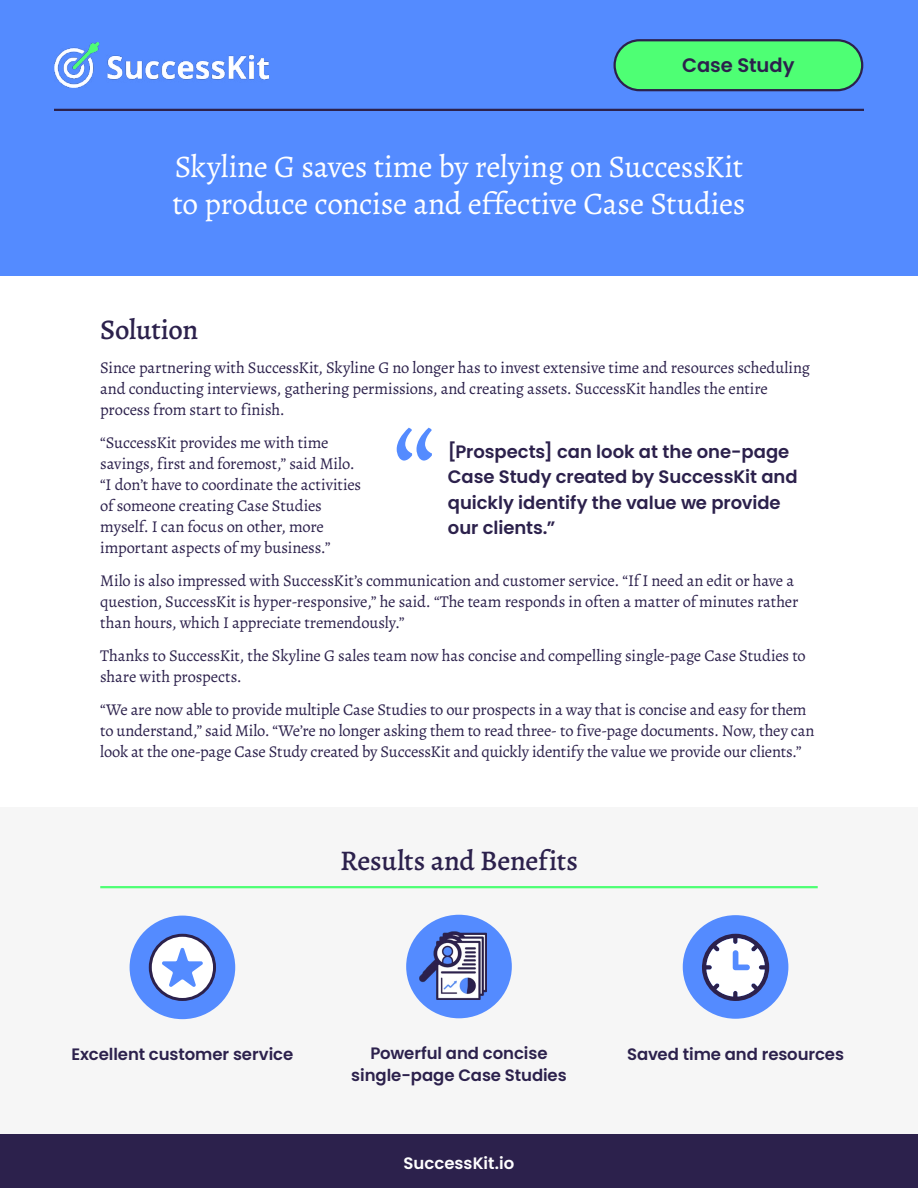
<style>
.page{position:relative;width:918px;height:1188px;background:#fff}
.page>*{position:absolute;margin:0;border:0;box-sizing:border-box;transform-origin:0 0}
.t1{font:31.5px/37.5px "Alegreya";letter-spacing:-.01em;color:#fff}
.t2{font:500 28.5px "Alegreya";letter-spacing:-.01em;color:#2c214c}
.t3{font:600 19.5px "Poppins";letter-spacing:-.005em;color:#2c214c}
.t4{font:600 18px/25.5px "Poppins";letter-spacing:-.005em;color:#2c214c}
.t5{font:16.5px/21px "Alegreya";letter-spacing:-.01em;color:#2c214c}
.t6{font:600 16.5px/22.5px "Poppins";letter-spacing:-.005em;color:#2c214c;text-align:center}
.t7{font:600 16.5px "Poppins";color:#fff}
</style>
<div class="page">
<div style="left:0;top:0;width:918px;height:276px;background:#548bff"></div>
<div style="left:615px;top:40px;width:247px;height:50px;background:#4eff74;border-radius:25px"></div>
<div style="left:614px;top:39px;width:249px;height:52px;border:2px solid #2c214c;border-radius:25px"></div>
<img style="left:54px;top:42px;width:214px;height:45px">
<hr style="left:54px;top:109px;width:810px;height:2px;background:#2c214c">
<div style="left:0;top:808px;width:918px;height:380px;background:#f6f6f6"></div>
<div style="left:0;top:1134px;width:918px;height:54px;background:#2c214c"></div>
<div style="left:683px;top:915px;width:105px;height:104px;background:#548bff;border-radius:50%"></div>
<hr style="left:100px;top:886px;width:718px;height:2px;background:#4eff74">
<div style="left:130px;top:916px;width:105px;height:103px;background:#548bff;border-radius:50%"></div>
<svg style="left:150px;top:935px;width:65px;height:64px"></svg>
<div style="left:149px;top:934px;width:67px;height:67px;border:3px solid #2c214c;border-radius:50%"></div>
<svg style="left:161px;top:947px;width:43px;height:41px"></svg>
<div style="left:406px;top:915px;width:106px;height:103px;background:#548bff;border-radius:50%"></div>
<img style="left:419px;top:931px;width:68px;height:69px">
<svg style="left:397px;top:428px;width:35px;height:33px"></svg>
<svg style="left:702px;top:934px;width:67px;height:67px"></svg>
<p class="t3" style="left:682px;top:54px;width:114px">Case Study</p>
<h1 class="t1" style="left:173px;top:147px;width:574px">Skyline G saves time by relying on SuccessKit to produce concise and effective Case Studies</h1>
<h2 class="t2" style="left:100px;top:311px;width:100px">Solution</h2>
<p class="t5" style="left:100px;top:357px;width:711px">Since partnering with SuccessKit, Skyline G no longer has to invest extensive time and resources scheduling and conducting interviews, gathering permissions, and creating assets. SuccessKit handles the entire process from start to finish.</p>
<p class="t5" style="left:100px;top:432px;width:262px">“SuccessKit provides me with time savings, first and foremost,” said Milo. “I don’t have to coordinate the activities of someone creating Case Studies myself. I can focus on other, more important aspects of my business.”</p>
<p class="t5" style="left:100px;top:570px;width:700px">Milo is also impressed with SuccessKit’s communication and customer service. “If I need an edit or have a question, SuccessKit is hyper-responsive,” he said. “The team responds in often a matter of minutes rather than hours, which I appreciate tremendously.”</p>
<p class="t5" style="left:100px;top:645px;width:707px">Thanks to SuccessKit, the Skyline G sales team now has concise and compelling single-page Case Studies to share with prospects.</p>
<p class="t5" style="left:100px;top:699px;width:716px">“We are now able to provide multiple Case Studies to our prospects in a way that is concise and easy for them to understand,” said Milo. “We’re no longer asking them to read three- to five-page documents. Now, they can look at the one-page Case Study created by SuccessKit and quickly identify the value we provide our clients.”</p>
<p class="t4" style="left:448px;top:439px;width:351px">[Prospects] can look at the one-page<br>Case Study created by SuccessKit and quickly identify the value we provide our clients.”</p>
<h2 class="t2" style="left:340px;top:842px;width:239px">Results and Benefits</h2>
<p class="t6" style="left:72px;top:1043px;width:223px">Excellent customer service</p>
<p class="t6" style="left:351px;top:1042px;width:217px">Powerful and concise single-page Case Studies</p>
<p class="t7" style="left:404px;top:1153px;width:112px">SuccessKit.io</p>
<p class="t6" style="left:627px;top:1043px;width:218px">Saved time and resources</p>
</div>
